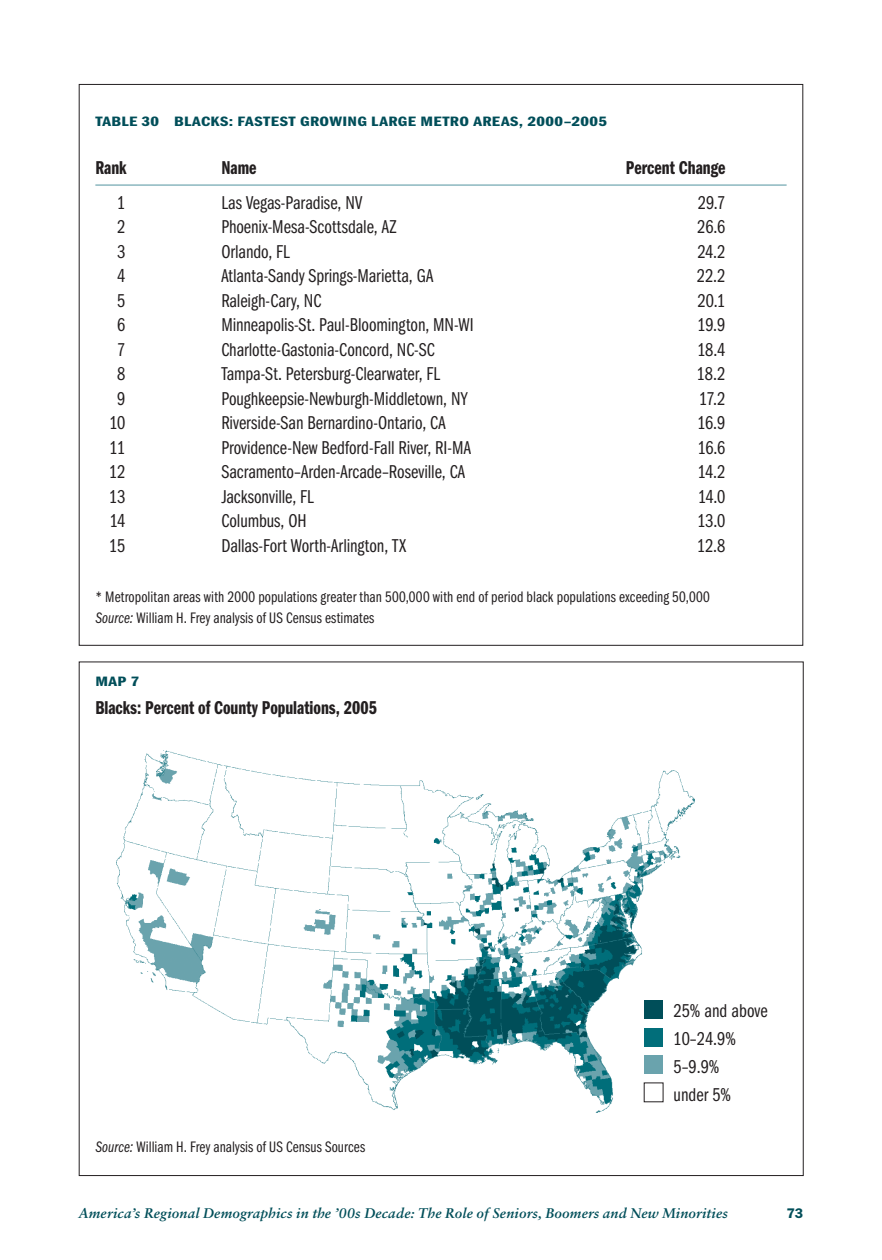
<style>
.page{position:relative;width:882px;height:1260px;background:#fff}
.page>*{position:absolute;margin:0;border:0;box-sizing:border-box;transform-origin:0 0}
.t1{font:19.25px/28px "ITC Franklin Gothic Std Bk Cp";color:#231f20}
.t2{font:19.25px "ITC Franklin Gothic Std Dm Cp";color:#231f20}
.t3{font:15.75px/21px "ITC Franklin Gothic Std Bk Cp";letter-spacing:.005em;color:#231f20}
.t4{font:14.17px "ITC Franklin Gothic Std Dm Cp";letter-spacing:.02em;color:#004e59;scale:1.43 1}
.t5{font:italic 700 14px "Sabon";letter-spacing:.01em;color:#004e59}
.t6{font:600 14px "Franklin Gothic";color:#004e59}
.s1{font-family:"ITC Franklin Gothic Std Bk Cp It"}
</style>
<div class="page">
<hr style="left:95px;top:185px;width:692px;height:1px;background:#52949f">
<img style="left:116px;top:750px;width:579px;height:363px">
<div style="left:644px;top:1000px;width:19px;height:19px;background:#004e59"></div>
<div style="left:644px;top:1083px;width:19px;height:19px;background:#fff"></div>
<div style="left:644px;top:1055px;width:19px;height:19px;background:#6aa3ad"></div>
<div style="left:644px;top:1028px;width:19px;height:19px;background:#016e7a"></div>
<p class="t4" style="left:95px;top:114px;width:76px">Table 30 Blacks</p>
<p class="t4" style="left:229px;top:114px;width:266px">: Fastest Growing Large Metro Areas, 2000–2005</p>
<p class="t2" style="left:95px;top:157px;width:33px">Rank</p>
<p class="t2" style="left:221px;top:157px;width:36px">Name</p>
<p class="t2" style="left:626px;top:157px;width:101px">Percent Change</p>
<p class="t1" style="left:117px;top:189px;width:10px">1</p>
<p class="t1" style="left:221px;top:189px;width:142px">Las Vegas-Paradise, NV</p>
<p class="t1" style="left:698px;top:189px;width:29px">29.7</p>
<p class="t1" style="left:117px;top:213px;width:10px">2</p>
<p class="t1" style="left:221px;top:213px;width:177px">Phoenix-Mesa-Scottsdale, AZ</p>
<p class="t1" style="left:697px;top:213px;width:30px">26.6</p>
<p class="t1" style="left:117px;top:238px;width:10px">3</p>
<p class="t1" style="left:221px;top:238px;width:70px">Orlando, FL</p>
<p class="t1" style="left:698px;top:238px;width:29px">24.2</p>
<p class="t1" style="left:117px;top:262px;width:10px">4</p>
<p class="t1" style="left:221px;top:262px;width:213px">Atlanta-Sandy Springs-Marietta, GA</p>
<p class="t1" style="left:697px;top:262px;width:30px">22.2</p>
<p class="t1" style="left:117px;top:287px;width:10px">5</p>
<p class="t1" style="left:221px;top:287px;width:101px">Raleigh-Cary, NC</p>
<p class="t1" style="left:698px;top:287px;width:29px">20.1</p>
<p class="t1" style="left:117px;top:311px;width:10px">6</p>
<p class="t1" style="left:221px;top:311px;width:254px">Minneapolis-St. Paul-Bloomington, MN-WI</p>
<p class="t1" style="left:698px;top:311px;width:29px">19.9</p>
<p class="t1" style="left:117px;top:336px;width:10px">7</p>
<p class="t1" style="left:221px;top:336px;width:215px">Charlotte-Gastonia-Concord, NC-SC</p>
<p class="t1" style="left:697px;top:336px;width:29px">18.4</p>
<p class="t1" style="left:117px;top:360px;width:10px">8</p>
<p class="t1" style="left:221px;top:360px;width:220px">Tampa-St. Petersburg-Clearwater, FL</p>
<p class="t1" style="left:697px;top:360px;width:30px">18.2</p>
<p class="t1" style="left:117px;top:385px;width:10px">9</p>
<p class="t1" style="left:221px;top:385px;width:248px">Poughkeepsie-Newburgh-Middletown, NY</p>
<p class="t1" style="left:699px;top:385px;width:28px">17.2</p>
<p class="t1" style="left:109px;top:409px;width:17px">10</p>
<p class="t1" style="left:221px;top:409px;width:226px">Riverside-San Bernardino-Ontario, CA</p>
<p class="t1" style="left:698px;top:409px;width:29px">16.9</p>
<p class="t1" style="left:109px;top:434px;width:17px">11</p>
<p class="t1" style="left:221px;top:434px;width:251px">Providence-New Bedford-Fall River, RI-MA</p>
<p class="t1" style="left:698px;top:434px;width:29px">16.6</p>
<p class="t1" style="left:109px;top:458px;width:18px">12</p>
<p class="t1" style="left:221px;top:458px;width:245px">Sacramento–Arden-Arcade–Roseville, CA</p>
<p class="t1" style="left:698px;top:458px;width:29px">14.2</p>
<p class="t1" style="left:109px;top:483px;width:18px">13</p>
<p class="t1" style="left:221px;top:483px;width:94px">Jacksonville, FL</p>
<p class="t1" style="left:698px;top:483px;width:29px">14.0</p>
<p class="t1" style="left:110px;top:507px;width:17px">14</p>
<p class="t1" style="left:221px;top:507px;width:87px">Columbus, OH</p>
<p class="t1" style="left:697px;top:507px;width:29px">13.0</p>
<p class="t1" style="left:109px;top:532px;width:17px">15</p>
<p class="t1" style="left:221px;top:532px;width:186px">Dallas-Fort Worth-Arlington, TX</p>
<p class="t1" style="left:697px;top:532px;width:30px">12.8</p>
<p class="t3" style="left:95px;top:586px;width:616px">* Metropolitan areas with 2000 populations greater than 500,000 with end of period black populations exceeding 50,000<br><span class="s1">Source:</span> William H. Frey analysis of US Census estimates</p>
<p class="t4" style="left:95px;top:674px;width:32px">Map 7</p>
<p class="t2" style="left:95px;top:697px;width:283px">Blacks: Percent of County Populations, 2005</p>
<p class="t3" style="left:95px;top:1136px;width:271px"><span class="s1">Source:</span> William H. Frey analysis of US Census Sources</p>
<p class="t1" style="left:674px;top:996px;width:96px">25% and above<br>10–24.9%<br>5–9.9%<br>under 5%</p>
<p class="t5" style="left:79px;top:1205px;width:651px">America’s Regional Demographics in the ’00s Decade: The Role of Seniors, Boomers and New Minorities</p>
<p class="t6" style="left:786px;top:1205px;width:9px">73</p>
</div>
